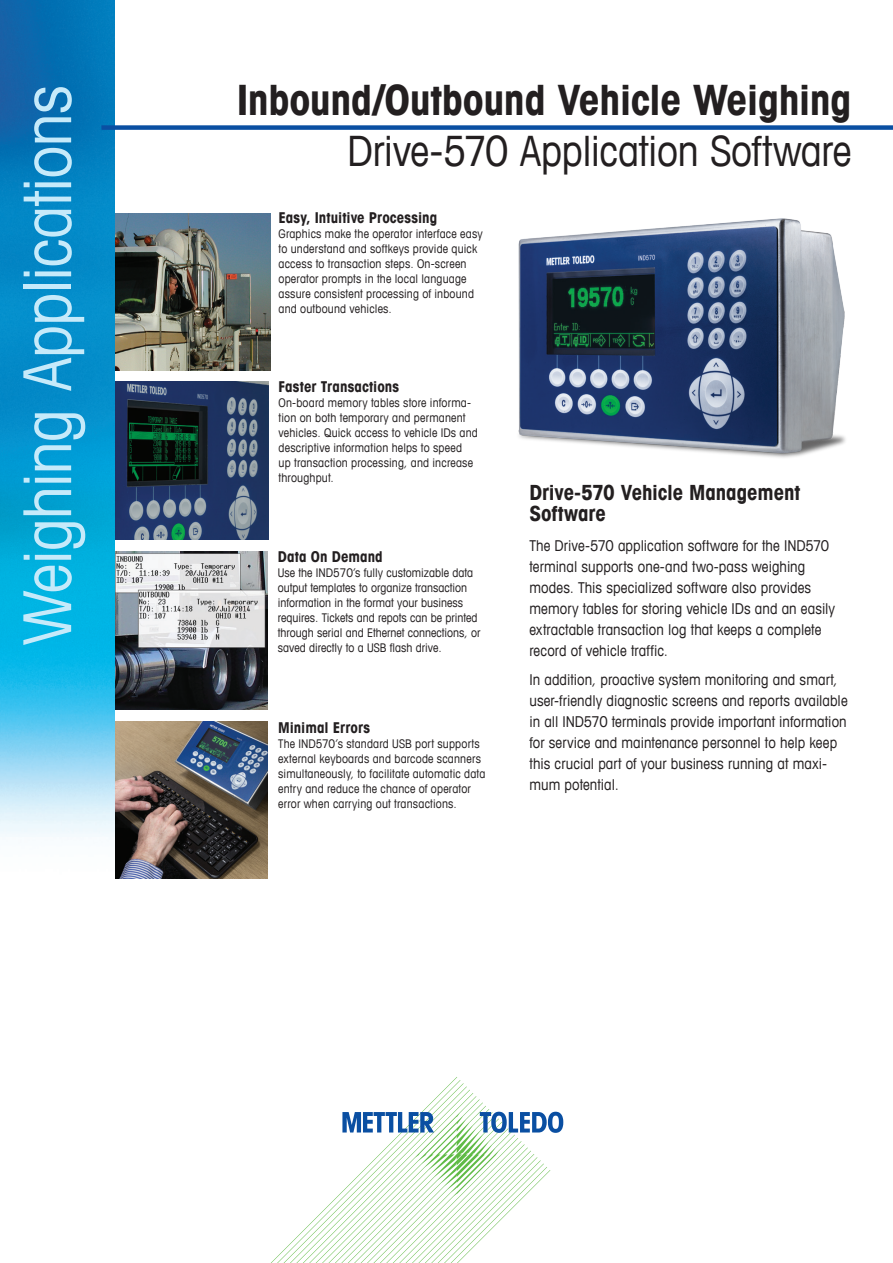
<style>
.page{position:relative;width:893px;height:1263px;background:#fff}
.page>*{position:absolute;margin:0;border:0;box-sizing:border-box;transform-origin:0 0}
.t1{font:condensed 66px "Avant Garde Com";letter-spacing:-.015em;color:#c6eafa}
._1_Title_Bold_28_34{font:700 condensed 42px "Avant Garde Com";letter-spacing:-.01em;color:#231f20}
._2_Title_Book_28_34{font:condensed 42px "Avant Garde Com";letter-spacing:-.01em;color:#231f20}
._03_subhead_14_pt{font:700 condensed 21px/21px "Avant Garde Com";letter-spacing:-.005em;color:#231f20}
._04_running_text_10{font:condensed 15px/21px "Avant Garde Com";letter-spacing:.005em;color:#231f20}
._12_Running_Subhead{font:700 condensed 15px "Avant Garde Com";letter-spacing:.005em;color:#231f20}
._05_subhead_12_pt{font:700 condensed 15px "Avant Garde Com";letter-spacing:-.005em;color:#231f20}
._06_captions{font:condensed 12px/15px "Avant Garde Com";letter-spacing:.015em;color:#231f20}
</style>
<div class="page">
<img style="left:114px;top:552px;width:154px;height:157px">
<img style="left:114px;top:382px;width:155px;height:157px">
<img style="left:114px;top:213px;width:156px;height:157px">
<img style="left:114px;top:722px;width:154px;height:157px">
<img style="left:0;top:0;width:114px;height:839px">
<svg style="left:271px;top:1077px;width:292px;height:186px"></svg>
<div style="left:101px;top:125px;width:792px;height:5px;background:#0a4fa2"></div>
<img style="left:518px;top:218px;width:328px;height:240px">
<p class="t1" style="left:7px;top:645px;width:562px;rotate:-90deg">Weighing Applications</p>
<p class="_1_Title_Bold_28_34" style="left:237px;top:73px;width:616px">Inbound/Outbound Vehicle Weighing</p>
<p class="_2_Title_Book_28_34" style="left:347px;top:125px;width:506px">Drive-570 Application Software</p>
<p class="_12_Running_Subhead" style="left:279px;top:208px;width:160px">Easy, Intuitive Processing</p>
<p class="_06_captions" style="left:279px;top:226px;width:206px">Graphics make the operator interface easy to understand and softkeys provide quick access to transaction steps. On-screen operator prompts in the local language assure consistent processing of inbound and outbound vehicles.</p>
<p class="_12_Running_Subhead" style="left:279px;top:377px;width:122px">Faster Transactions</p>
<p class="_06_captions" style="left:279px;top:395px;width:201px">On-board memory tables store informa&shy;tion on both temporary and permanent vehicles. Quick access to vehicle IDs and descriptive information helps to speed<br>up transaction processing, and increase throughput.</p>
<p class="_03_subhead_14_pt" style="left:529px;top:481px;width:272px">Drive-570 Vehicle Management<br>Software</p>
<p class="_04_running_text_10" style="left:529px;top:534px;width:307px">The Drive-570 application software for the IND570 terminal supports one-and two-pass weighing modes. This specialized software also provides memory tables for storing vehicle IDs and an easily extractable transaction log that keeps a complete record of vehicle traffic.</p>
<p class="_04_running_text_10" style="left:529px;top:669px;width:320px">In addition, proactive system monitoring and smart, user-friendly diagnostic screens and reports available in all IND570 terminals provide important information for service and maintenance personnel to help keep this crucial part of your business running at maxi&shy;mum potential.</p>
<p class="_12_Running_Subhead" style="left:278px;top:547px;width:106px">Data On Demand</p>
<p class="_06_captions" style="left:278px;top:565px;width:204px">Use the IND570’s fully customizable data output templates to organize transaction information in the format your business requires. Tickets and repots can be printed through serial and Ethernet connections, or saved directly to a USB flash drive.</p>
<p class="_05_subhead_12_pt" style="left:278px;top:717px;width:93px">Minimal Errors</p>
<p class="_06_captions" style="left:278px;top:735px;width:209px">The IND570’s standard USB port supports external keyboards and barcode scanners simultaneously, to facilitate automatic data entry and reduce the chance of operator error when carrying out transactions.</p>
</div>
